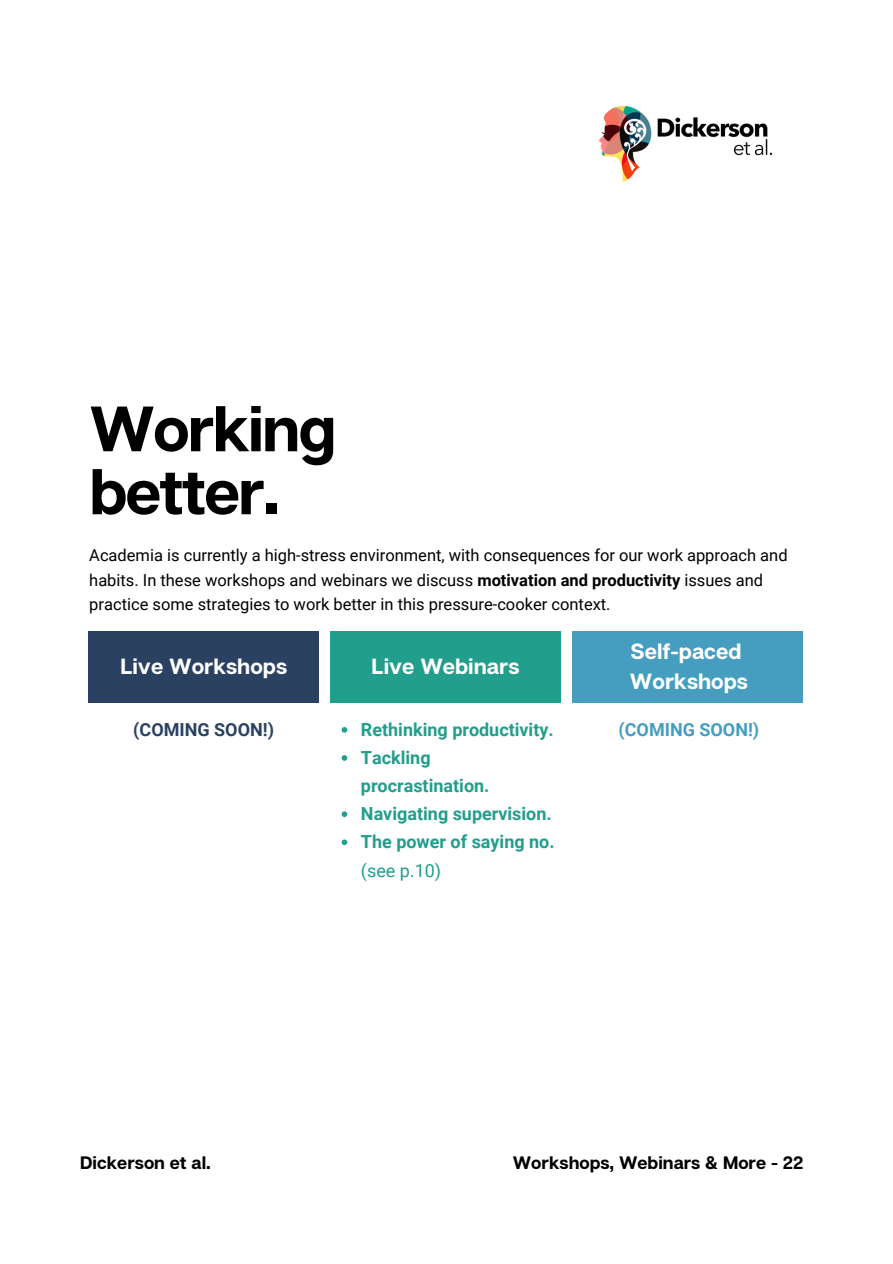
<style>
.page{position:relative;width:893px;height:1264px;background:#fff}
.page>*{position:absolute;margin:0;border:0;box-sizing:border-box;transform-origin:0 0}
.t1{font:700 63.9px "Articulat CF";letter-spacing:-.03em;color:#000}
.t2{font:700 21.9px "Articulat CF";color:#fff}
.t3{font:700 18px/28px "Roboto";color:#229e8c}
.t4{font:700 18px "Articulat CF";color:#000}
.t5{font:700 18px "Roboto";color:#2b4162}
.t6{font:700 18px "Roboto";color:#459dc0}
.t7{font:16.5px/24.8px "Roboto";color:#000}
.s1{font-weight:700}
.s2{font-weight:400}
</style>
<div class="page">
<img style="left:599px;top:105px;width:174px;height:78px">
<div style="left:88px;top:631px;width:231px;height:71px;background:#2b4162"></div>
<div style="left:330px;top:631px;width:230px;height:71px;background:#229e8c"></div>
<div style="left:572px;top:631px;width:230px;height:71px;background:#459dc0"></div>
<svg style="left:341px;top:727px;width:6px;height:5px"></svg>
<svg style="left:341px;top:755px;width:6px;height:5px"></svg>
<svg style="left:341px;top:811px;width:6px;height:6px"></svg>
<svg style="left:341px;top:839px;width:6px;height:6px"></svg>
<p class="t1" style="left:89px;top:388px;width:249px">Working</p>
<p class="t1" style="left:89px;top:451px;width:192px">better.</p>
<p class="t7" style="left:89px;top:543px;width:699px">Academia is currently a high-stress environment, with consequences for our work approach and habits. In these workshops and webinars we discuss <span class="s1">motivation and productivity</span> issues and practice some strategies to work better in this pressure-cooker context.</p>
<p class="t2" style="left:120px;top:652px;width:168px">Live Workshops</p>
<p class="t2" style="left:371px;top:652px;width:149px">Live Webinars</p>
<p class="t5" style="left:133px;top:719px;width:142px">(COMING SOON!)</p>
<p class="t3" style="left:361px;top:715px;width:194px">Rethinking productivity.</p>
<p class="t3" style="left:361px;top:744px;width:130px">Tackling procrastination.</p>
<p class="t3" style="left:361px;top:800px;width:192px">Navigating supervision.</p>
<p class="t3" style="left:361px;top:828px;width:195px">The power of saying no. <span class="s2">(see p.10)</span></p>
<p class="t2" style="left:630px;top:637px;width:112px">Self-paced</p>
<p class="t2" style="left:630px;top:668px;width:119px">Workshops</p>
<p class="t6" style="left:618px;top:719px;width:142px">(COMING SOON!)</p>
<p class="t4" style="left:80px;top:1151px;width:132px">Dickerson et al.</p>
<p class="t4" style="left:512px;top:1151px;width:292px">Workshops, Webinars &amp; More - 22</p>
</div>
